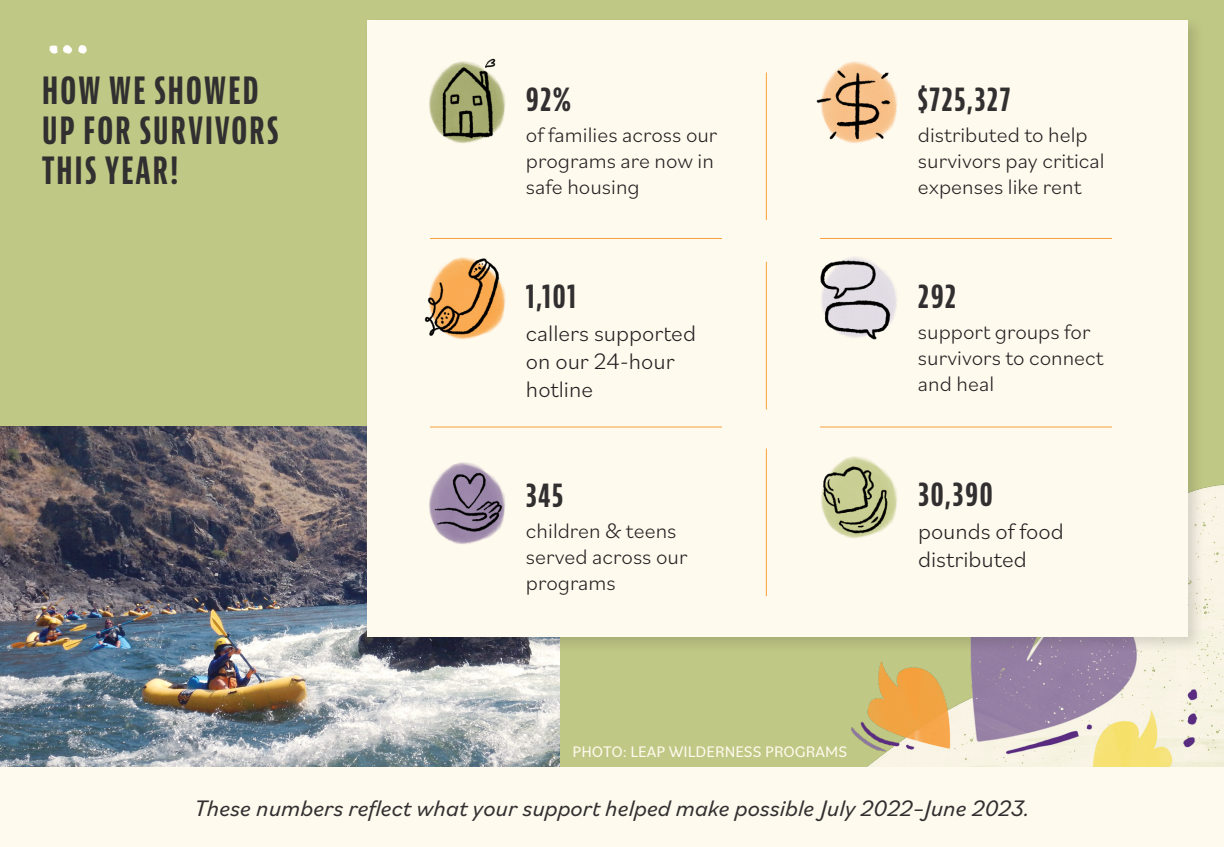
<style>
.page{position:relative;width:1224px;height:847px;background:#fff}
.page>*{position:absolute;margin:0;border:0;box-sizing:border-box;transform-origin:0 0}
.Bernina_Sans_17_17_S{font:700 extra-condensed 40px/40px "Bernina Sans";letter-spacing:.04em;color:#312f30}
.Bernina_Sans_17_17_S-2{font:700 extra-condensed 34px "Bernina Sans";letter-spacing:.04em;color:#312f30}
.Bilo_Light__11_75_14{font:italic 23.6px "Bilo";color:#312f30}
.t1{font:300 23.6px/28px "Bilo";color:#231f20}
.t2{font:300 22px/26px "Bilo";color:#231f20}
.Bilo_Light__11_13__E{font:16px "Bilo";color:#fffaee}
</style>
<div class="page">
<div style="left:0;top:767px;width:1224px;height:80px;background:#fffaee"></div>
<div style="left:0;top:0;width:1224px;height:767px;background:#c0c885"></div>
<img style="left:0;top:426px;width:559px;height:341px">
<img style="left:851px;top:484px;width:373px;height:283px">
<div style="left:362px;top:15px;width:843px;height:639px;background:#231f20;opacity:.15"></div>
<div style="left:367px;top:20px;width:821px;height:616px;background:#fffaee"></div>
<hr style="left:430px;top:426px;width:292px;height:1px;background:#f99f3a">
<hr style="left:430px;top:238px;width:292px;height:1px;background:#f99f3a">
<hr style="left:820px;top:426px;width:292px;height:1px;background:#f99f3a">
<hr style="left:820px;top:238px;width:292px;height:1px;background:#f99f3a">
<hr style="left:766px;top:72px;width:1px;height:148px;background:#f99f3a">
<hr style="left:766px;top:262px;width:1px;height:147px;background:#f99f3a">
<hr style="left:766px;top:448px;width:1px;height:148px;background:#f99f3a">
<img style="left:429px;top:462px;width:77px;height:82px">
<img style="left:821px;top:456px;width:76px;height:82px">
<img style="left:424px;top:257px;width:82px;height:82px">
<img style="left:429px;top:58px;width:77px;height:84px">
<img style="left:842px;top:61px;width:56px;height:43px">
<img style="left:816px;top:66px;width:81px;height:77px">
<img style="left:820px;top:258px;width:77px;height:82px">
<img style="left:49px;top:45px;width:38px;height:9px">
<p class="Bernina_Sans_17_17_S" style="left:42px;top:71px;width:238px">HOW WE SHOWED<br>UP FOR SURVIVORS<br>THIS YEAR!</p>
<p class="Bernina_Sans_17_17_S-2" style="left:526px;top:79px;width:47px">92%</p>
<p class="t2" style="left:526px;top:121px;width:193px">of families across our programs are now in safe housing</p>
<p class="Bernina_Sans_17_17_S-2" style="left:526px;top:276px;width:52px">1,101</p>
<p class="t1" style="left:526px;top:318px;width:172px">callers supported on our 24-hour hotline</p>
<p class="Bernina_Sans_17_17_S-2" style="left:526px;top:475px;width:39px">345</p>
<p class="t2" style="left:526px;top:516px;width:163px">children &amp; teens served across our programs</p>
<p class="Bilo_Light__11_13__E" style="left:572px;top:740px;width:276px">PHOTO: LEAP WILDERNESS PROGRAMS</p>
<p class="Bernina_Sans_17_17_S-2" style="left:918px;top:79px;width:94px">$725,327</p>
<p class="t2" style="left:918px;top:121px;width:188px">distributed to help survivors pay critical expenses like rent</p>
<p class="Bernina_Sans_17_17_S-2" style="left:918px;top:276px;width:40px">292</p>
<p class="t2" style="left:918px;top:318px;width:187px">support groups for survivors to connect and heal</p>
<p class="Bernina_Sans_17_17_S-2" style="left:918px;top:473px;width:77px">30,390</p>
<p class="t1" style="left:918px;top:516px;width:147px">pounds of food distributed</p>
<p class="Bilo_Light__11_75_14" style="left:194px;top:792px;width:837px">These numbers reflect what your support helped make possible July 2022–June 2023.</p>
</div>
